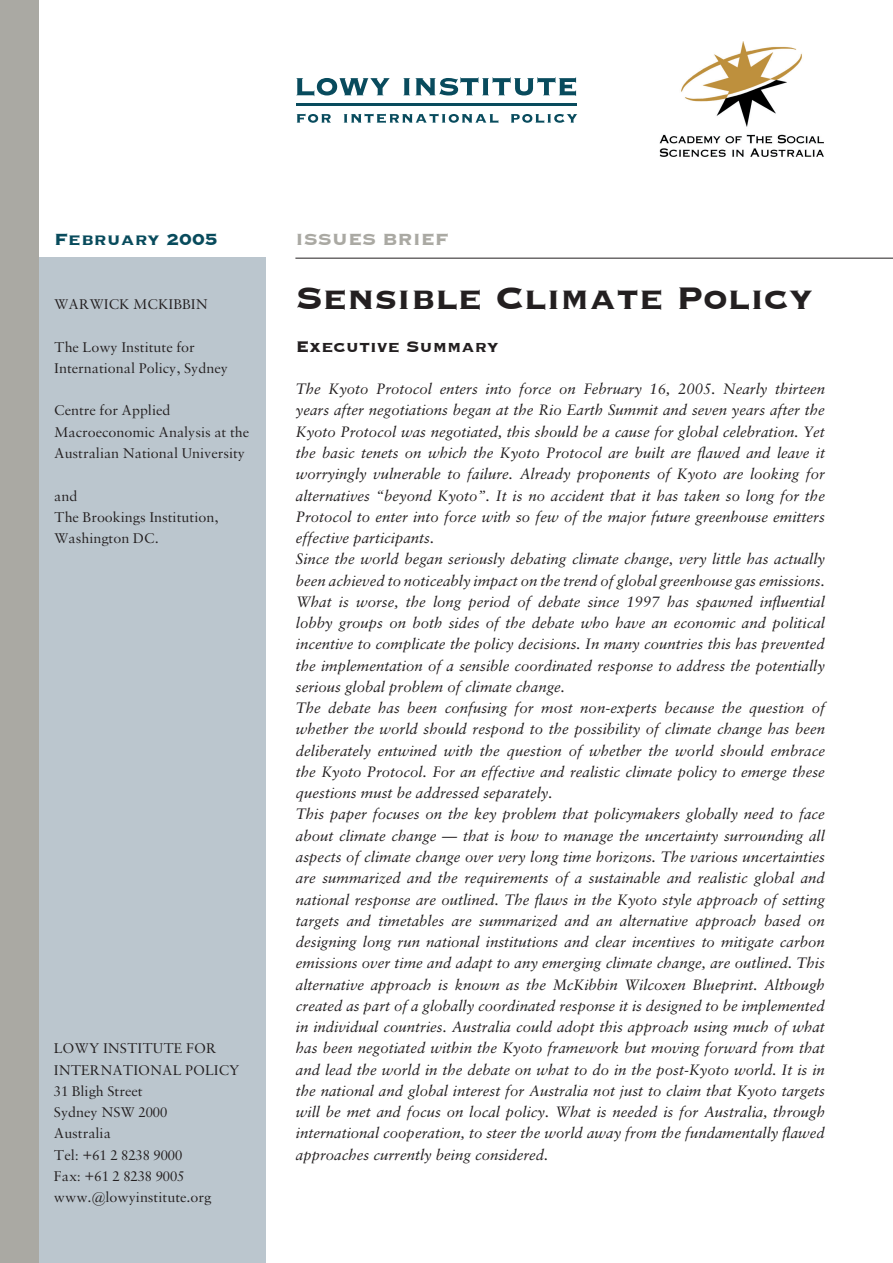
<style>
.page{position:relative;width:893px;height:1263px;background:#fff}
.page>*{position:absolute;margin:0;border:0;box-sizing:border-box;transform-origin:0 0}
.t1{font:40.5px "Copperplate Thirty Three BC";color:#231f20}
.t2{font:21px "Copperplate Thirty Three BC";color:#084b5c}
.t3{font:21px "Copperplate Thirty Three BC";color:#aaa9a3}
.t4{font:19.95px "Copperplate Thirty Three BC";color:#231f20}
.t5{font:italic 15px/21.3px "Sabon";color:#231f20}
.t6{font:15px/21.3px "Sabon";color:#231f20}
</style>
<div class="page">
<div style="left:39px;top:257px;width:227px;height:1006px;background:#bbc6ce"></div>
<hr style="left:295px;top:258px;width:598px;height:1px;background:#231f20">
<svg style="left:296px;top:78px;width:94px;height:18px"></svg>
<svg style="left:403px;top:77px;width:173px;height:19px"></svg>
<svg style="left:297px;top:114px;width:34px;height:9px"></svg>
<svg style="left:344px;top:114px;width:154px;height:9px"></svg>
<svg style="left:511px;top:114px;width:66px;height:9px"></svg>
<hr style="left:296px;top:104px;width:281px;height:2px;background:#084b5d">
<div style="left:0;top:0;width:39px;height:1263px;background:#aaa9a3"></div>
<img style="left:660px;top:41px;width:164px;height:115px">
<h2 class="t2" style="left:54px;top:229px;width:165px">February 2005</h2>
<h2 class="t3" style="left:296px;top:229px;width:155px">ISSUES BRIEF</h2>
<p class="t6" style="left:54px;top:293px;width:155px">WARWICK MCKIBBIN</p>
<p class="t6" style="left:54px;top:336px;width:175px">The Lowy Institute for<br>International Policy, Sydney</p>
<p class="t6" style="left:54px;top:400px;width:196px">Centre for Applied<br>Macroeconomic Analysis at the<br>Australian National University</p>
<p class="t6" style="left:54px;top:485px;width:166px">and<br>The Brookings Institution,<br>Washington DC.</p>
<p class="t6" style="left:54px;top:1037px;width:187px">LOWY INSTITUTE FOR<br>INTERNATIONAL POLICY<br>31 Bligh Street<br>Sydney NSW 2000<br>Australia<br>Tel: +61 2 8238 9000<br>Fax: +61 2 8238 9005 www.@lowyinstitute.org</p>
<h1 class="t1" style="left:296px;top:277px;width:519px">Sensible Climate Policy</h1>
<h3 class="t4" style="left:296px;top:336px;width:205px">Executive Summary</h3>
<p class="t5" style="left:296px;top:378px;width:531px">The Kyoto Protocol enters into force on February 16, 2005. Nearly thirteen years after negotiations began at the Rio Earth Summit and seven years after the Kyoto Protocol was negotiated, this should be a cause for global celebration. Yet the basic tenets on which the Kyoto Protocol are built are flawed and leave it worryingly vulnerable to failure. Already proponents of Kyoto are looking for alternatives “beyond Kyoto”. It is no accident that it has taken so long for the Protocol to enter into force with so few of the major future greenhouse emitters effective participants.<br>Since the world began seriously debating climate change, very little has actually been achieved to noticeably impact on the trend of global greenhouse gas emissions.<br>What is worse, the long period of debate since 1997 has spawned influential lobby groups on both sides of the debate who have an economic and political incentive to complicate the policy decisions. In many countries this has prevented the implementation of a sensible coordinated response to address the potentially serious global problem of climate change.<br>The debate has been confusing for most non-experts because the question of whether the world should respond to the possibility of climate change has been deliberately entwined with the question of whether the world should embrace the Kyoto Protocol. For an effective and realistic climate policy to emerge these questions must be addressed separately.<br>This paper focuses on the key problem that policymakers globally need to face about climate change — that is how to manage the uncertainty surrounding all aspects of climate change over very long time horizons. The various uncertainties are summarized and the requirements of a sustainable and realistic global and national response are outlined. The flaws in the Kyoto style approach of setting targets and timetables are summarized and an alternative approach based on designing long run national institutions and clear incentives to mitigate carbon emissions over time and adapt to any emerging climate change, are outlined. This alternative approach is known as the McKibbin Wilcoxen Blueprint. Although created as part of a globally coordinated response it is designed to be implemented in individual countries. Australia could adopt this approach using much of what has been negotiated within the Kyoto framework but moving forward from that and lead the world in the debate on what to do in the post-Kyoto world. It is in the national and global interest for Australia not just to claim that Kyoto targets will be met and focus on local policy. What is needed is for Australia, through international cooperation, to steer the world away from the fundamentally flawed approaches currently being considered.</p>
</div>
